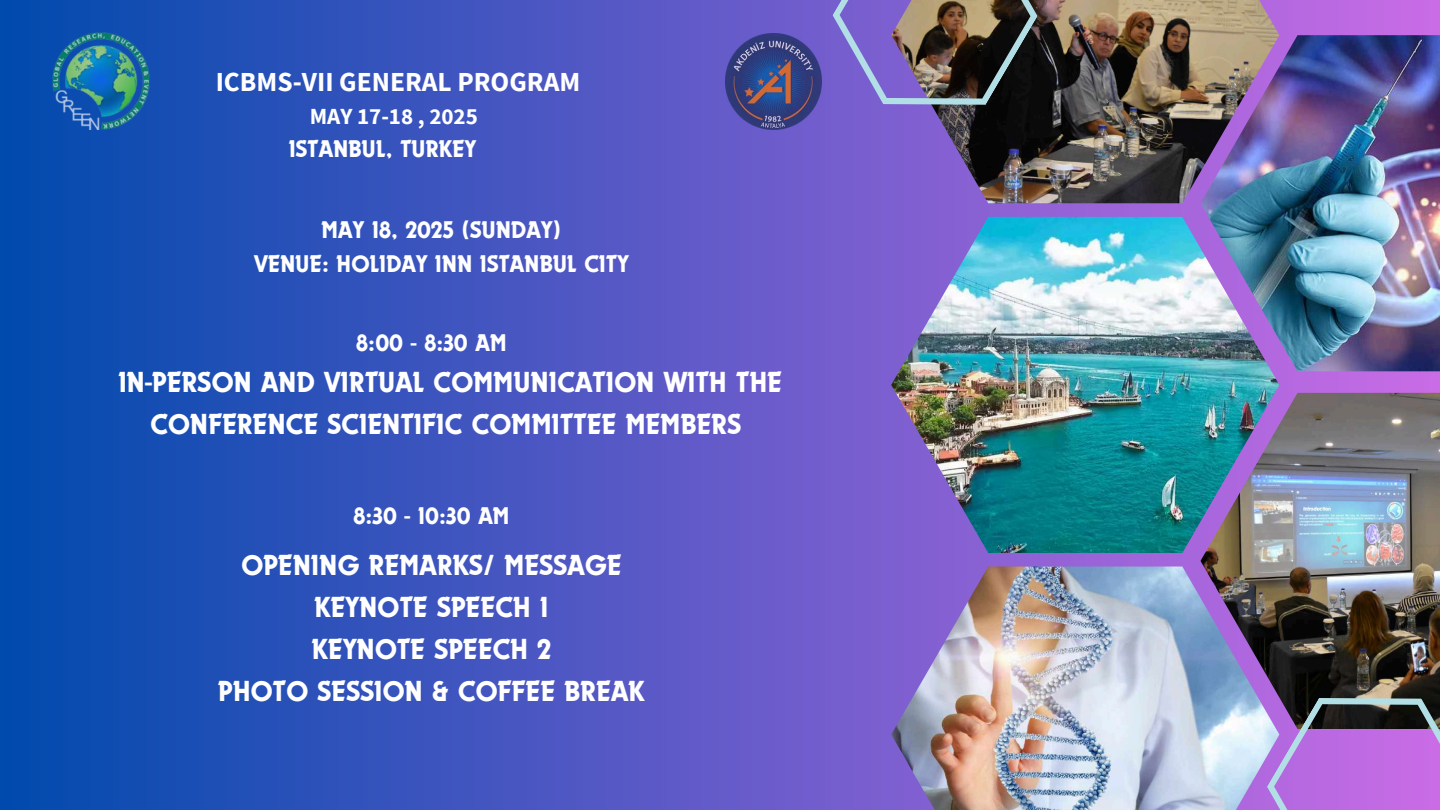
<style>
.page{position:relative;width:1440px;height:810px;background:#fff}
.page>*{position:absolute;margin:0;border:0;box-sizing:border-box;transform-origin:0 0}
.t1{font:500 30px/42px "Dynamo Com";letter-spacing:.005em;color:#fff;text-align:center}
.t2{font:700 27.5px "Source Sans Pro";color:#fff}
.t3{font:500 25px/34.5px "Dynamo Com";letter-spacing:.005em;color:#fff;text-align:center}
.t4{font:700 23px "Source Sans Pro";color:#fff}
</style>
<div class="page">
<div style="left:0;top:0;width:1440px;height:810px;background:linear-gradient(to right,#004aad,#c96de5)"></div>
<img style="left:52px;top:32px;width:98px;height:98px">
<img style="left:725px;top:34px;width:82px;height:96px">
<img style="left:1200px;top:35px;width:240px;height:336px">
<img style="left:891px;top:0;width:388px;height:203px">
<img style="left:891px;top:217px;width:388px;height:336px">
<img style="left:1200px;top:393px;width:240px;height:261px">
<img style="left:891px;top:567px;width:388px;height:243px">
<svg style="left:1241px;top:654px;width:199px;height:156px;background:#865f9b"></svg>
<img style="left:807px;top:0;width:257px;height:149px">
<p class="t2" style="left:216px;top:64px;width:366px">ICBMS-VII GENERAL PROGRAM</p>
<p class="t4" style="left:310px;top:101px;width:170px">MAY 17-18 , 2025</p>
<p class="t3" style="left:289px;top:131px;width:189px">ISTANBUL, TURKEY</p>
<p class="t3" style="left:254px;top:212px;width:376px">MAY 18, 2025 (SUNDAY)<br>VENUE: HOLIDAY INN ISTANBUL CITY</p>
<p class="t3" style="left:356px;top:325px;width:152px">8:00 - 8:30 AM</p>
<p class="t1" style="left:119px;top:362px;width:665px">IN-PERSON AND VIRTUAL COMMUNICATION WITH THE<br>CONFERENCE SCIENTIFIC COMMITTEE MEMBERS</p>
<p class="t3" style="left:353px;top:499px;width:158px">8:30 - 10:30 AM</p>
<p class="t1" style="left:218px;top:545px;width:428px">OPENING REMARKS/ MESSAGE<br>KEYNOTE SPEECH 1<br>KEYNOTE SPEECH 2<br>PHOTO SESSION &amp; COFFEE BREAK</p>
</div>
